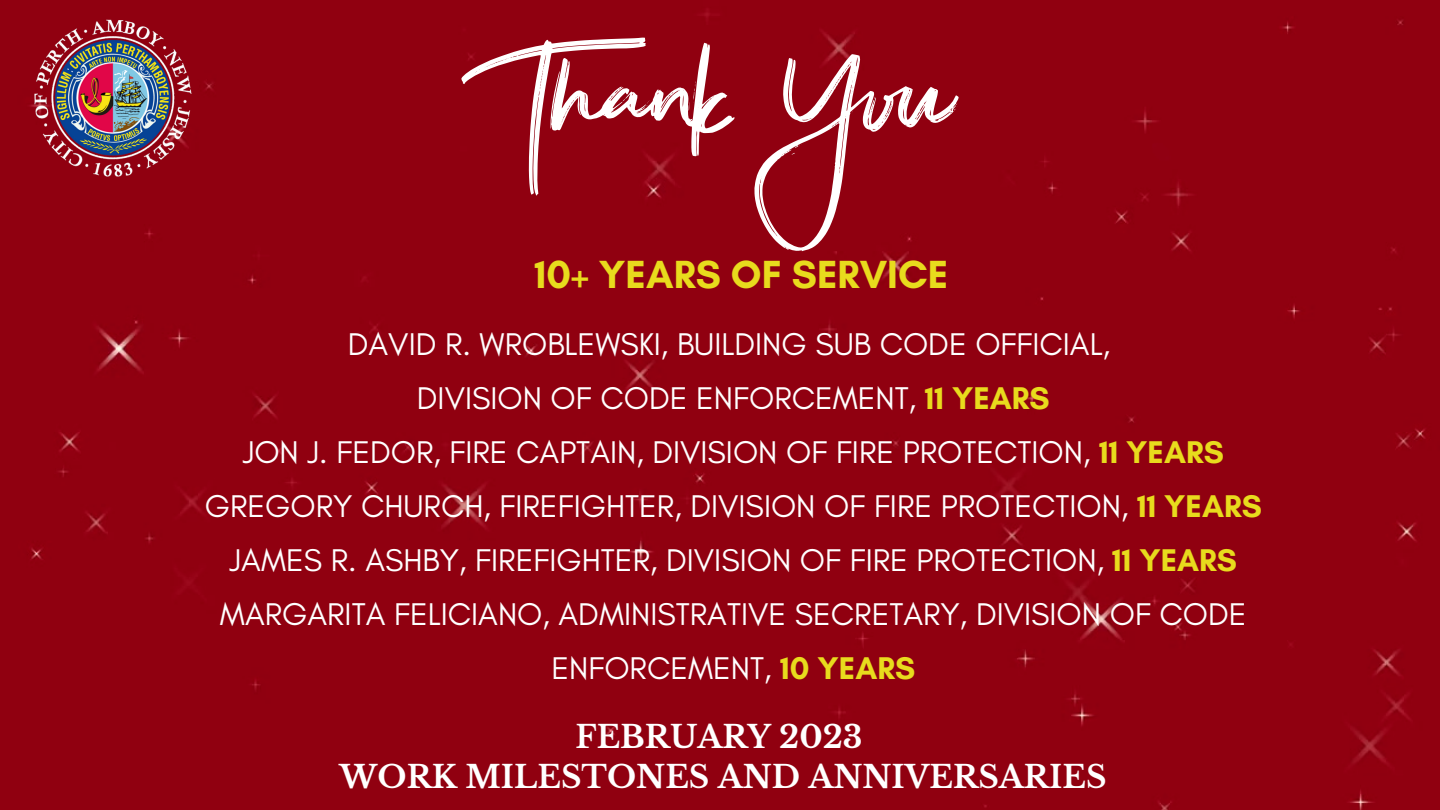
<style>
.page{position:relative;width:1440px;height:810px;background:#900010}
.page>*{position:absolute;margin:0;border:0;box-sizing:border-box;transform-origin:0 0}
.t1{font:700 40px "Glacial Indifference";color:#e8db1d}
.t2{font:32px/54px "Glacial Indifference";color:#fff;text-align:center}
.t3{font:700 30.9px "Libre Baskerville";color:#fff}
.s1{font-weight:700;color:#e8db1d}
</style>
<div class="page">
<svg style="left:461px;top:38px;width:498px;height:213px;fill:#900010"></svg>
<img style="left:27px;top:14px;width:173px;height:168px">
<p class="t1" style="left:535px;top:250px;width:415px">10+ YEARS OF SERVICE</p>
<p class="t2" style="left:205px;top:316px;width:1059px">DAVID R. WROBLEWSKI, BUILDING SUB CODE OFFICIAL,<br>DIVISION OF CODE ENFORCEMENT, <span class="s1">11 YEARS<br></span>JON J. FEDOR, FIRE CAPTAIN, DIVISION OF FIRE PROTECTION, <span class="s1">11 YEARS </span>GREGORY CHURCH, FIREFIGHTER, DIVISION OF FIRE PROTECTION, <span class="s1">11 YEARS </span>JAMES R. ASHBY, FIREFIGHTER, DIVISION OF FIRE PROTECTION, <span class="s1">11 YEARS </span>MARGARITA FELICIANO, ADMINISTRATIVE SECRETARY, DIVISION OF CODE ENFORCEMENT, <span class="s1">10 YEARS</span></p>
<p class="t3" style="left:575px;top:718px;width:289px">FEBRUARY 2023</p>
<p class="t3" style="left:340px;top:758px;width:768px">WORK MILESTONES AND ANNIVERSARIES</p>
</div>
